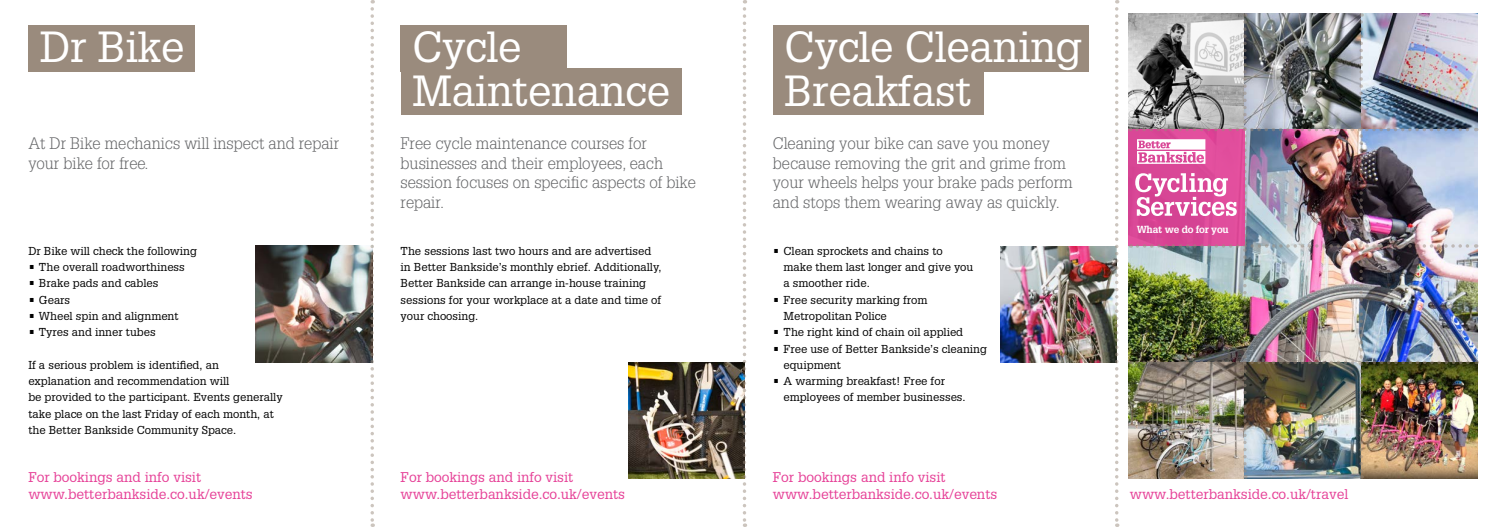
<style>
.page{position:relative;width:1489px;height:527px;background:#fff}
.page>*{position:absolute;margin:0;border:0;box-sizing:border-box;transform-origin:0 0}
.t1{font:42.5px/43.8px "Glypha";letter-spacing:-.01em;color:#fff}
.t2{font:300 16.25px/19.5px "Glypha";color:#636466}
.t3{font:13.75px/16.2px "Glypha";color:#e64097}
.t4{font:11.25px/16.2px "Glypha";color:#000}
.t5{font:700 10px "Glypha";letter-spacing:-.02em;color:#fff}
</style>
<div class="page">
<div style="left:28px;top:25px;width:167px;height:46px;background:#9a8b7d"></div>
<div style="left:400px;top:25px;width:167px;height:46px;background:#9a8b7d"></div>
<div style="left:400px;top:68px;width:281px;height:46px;background:#9a8b7d"></div>
<div style="left:772px;top:25px;width:316px;height:46px;background:#9a8b7d"></div>
<div style="left:772px;top:68px;width:211px;height:46px;background:#9a8b7d"></div>
<img style="left:256px;top:246px;width:114px;height:116px">
<img style="left:628px;top:362px;width:114px;height:116px">
<img style="left:1000px;top:246px;width:114px;height:116px">
<svg style="left:1114px;top:0;width:4px;height:526px"></svg>
<svg style="left:742px;top:0;width:4px;height:526px"></svg>
<svg style="left:370px;top:0;width:4px;height:526px"></svg>
<img style="left:1129px;top:13px;width:347px;height:465px">
<h1 class="t1" style="left:40px;top:24px;width:146px">Dr Bike</h1>
<h2 class="t2" style="left:28px;top:133px;width:312px">At Dr Bike mechanics will inspect and repair your bike for free.</h2>
<p class="t4" style="left:28px;top:242px;width:170px">Dr Bike will check the following</p>
<p class="t4" style="left:28px;top:258px;width:158px">• The overall roadworthiness</p>
<p class="t4" style="left:28px;top:275px;width:132px">• Brake pads and cables</p>
<p class="t4" style="left:28px;top:291px;width:43px">• Gears</p>
<p class="t4" style="left:28px;top:307px;width:152px">• Wheel spin and alignment</p>
<p class="t4" style="left:28px;top:323px;width:129px">• Tyres and inner tubes</p>
<p class="t4" style="left:28px;top:356px;width:256px">If a serious problem is identified, an explanation and recommendation will<br>be provided to the participant. Events generally take place on the last Friday of each month, at the Better Bankside Community Space.</p>
<p class="t3" style="left:28px;top:468px;width:226px">For bookings and info visit www.betterbankside.co.uk/events</p>
<h1 class="t1" style="left:412px;top:24px;width:259px">Cycle<br>Maintenance</h1>
<h2 class="t2" style="left:400px;top:133px;width:297px">Free cycle maintenance courses for businesses and their employees, each session focuses on specific aspects of bike repair.</h2>
<p class="t4" style="left:400px;top:242px;width:262px">The sessions last two hours and are advertised in Better Bankside’s monthly ebrief. Additionally, Better Bankside can arrange in-house training sessions for your workplace at a date and time of your choosing.</p>
<p class="t3" style="left:400px;top:468px;width:226px">For bookings and info visit www.betterbankside.co.uk/events</p>
<h1 class="t1" style="left:784px;top:24px;width:299px">Cycle Cleaning<br>Breakfast</h1>
<h2 class="t2" style="left:772px;top:133px;width:301px">Cleaning your bike can save you money because removing the grit and grime from your wheels helps your brake pads perform and stops them wearing away as quickly.</h2>
<p class="t4" style="left:783px;top:242px;width:191px;text-indent:-11px">• Clean sprockets and chains to make them last longer and give you a smoother ride.</p>
<p class="t4" style="left:783px;top:291px;width:145px;text-indent:-11px">• Free security marking from<br>Metropolitan Police</p>
<p class="t4" style="left:772px;top:323px;width:192px">• The right kind of chain oil applied</p>
<p class="t4" style="left:783px;top:340px;width:205px;text-indent:-11px">• Free use of Better Bankside’s cleaning equipment</p>
<p class="t4" style="left:783px;top:372px;width:184px;text-indent:-11px">• A warming breakfast! Free for employees of member businesses.</p>
<p class="t3" style="left:772px;top:468px;width:226px">For bookings and info visit www.betterbankside.co.uk/events</p>
<p class="t5" style="left:1136px;top:223px;width:93px">What we do for you</p>
<p class="t3" style="left:1129px;top:485px;width:220px">www.betterbankside.co.uk/travel</p>
</div>
